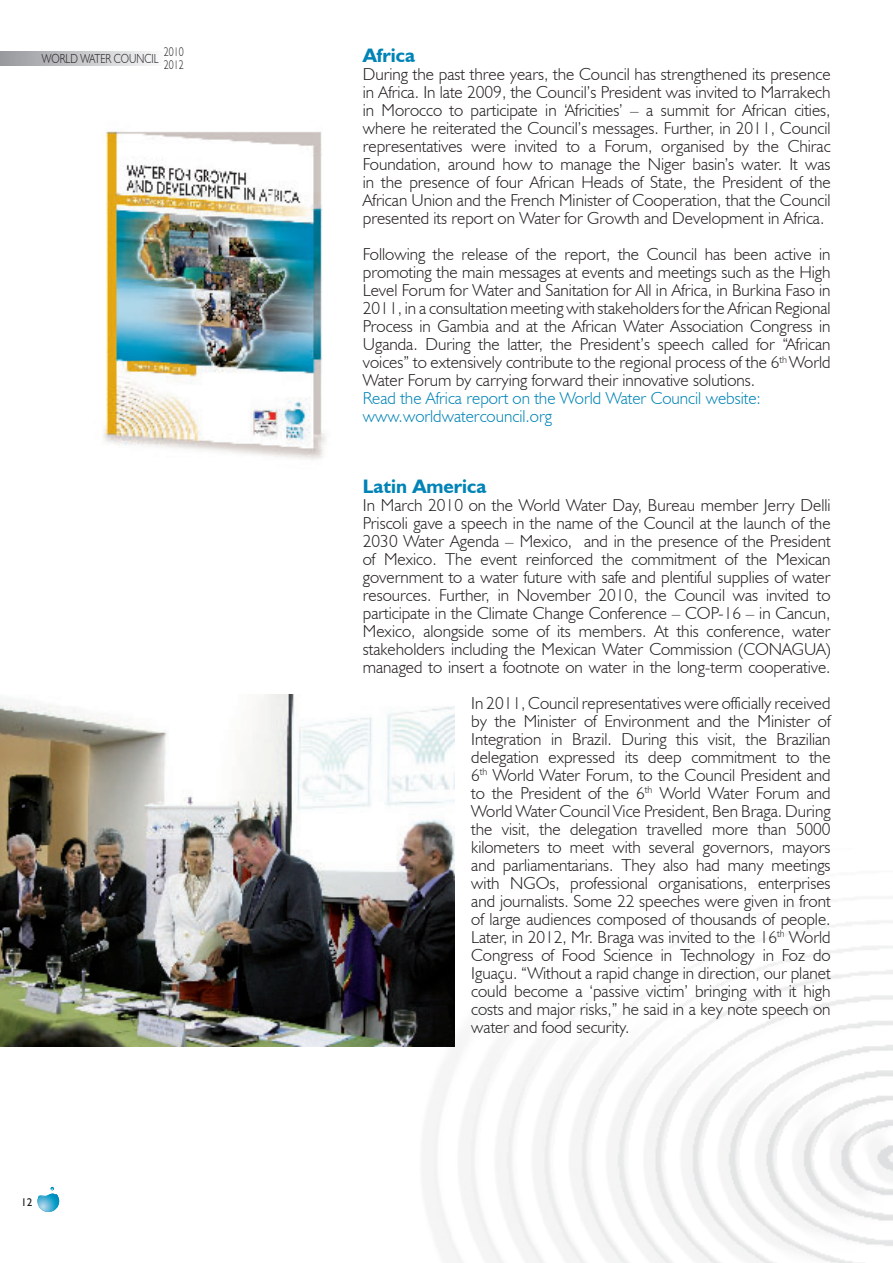
<style>
.page{position:relative;width:893px;height:1263px;background:#fff}
.page>*{position:absolute;margin:0;border:0;box-sizing:border-box;transform-origin:0 0}
.t1{font:700 19.5px "Humanist 521 BT";color:#0083b6}
.t2{font:300 17.25px/18px "Humanist 521 BT";color:#231f20;text-align:justify}
.t3{font:300 17.25px/18px "Humanist 521 BT";color:#0083b6}
.t4{font:300 13.05px "Humanist 521 BT";color:#231f20;scale:.79 1}
.t5{font:300 12.45px/13.2px "Humanist 521 BT";color:#231f20;scale:.79 1}
.t6{font:11.1px "Humanist 521 BT";color:#231f20}
</style>
<div class="page">
<img style="left:422px;top:849px;width:471px;height:414px">
<img style="left:104px;top:131px;width:222px;height:328px">
<svg style="left:37px;top:1187px;width:22px;height:25px"></svg>
<svg style="left:0;top:51px;width:154px;height:15px;background:#c4c5c8"></svg>
<img style="left:0;top:694px;width:454px;height:353px">
<p class="t4" style="left:42px;top:50px;width:149px">WORLD WATER COUNCIL</p>
<p class="t5" style="left:164px;top:45px;width:27px">2010<br>2012</p>
<p class="t6" style="left:21px;top:1195px;width:13px">12</p>
<p class="t1" style="left:363px;top:44px;width:54px">Africa</p>
<p class="t2" style="left:363px;top:65px;width:469px">During the past three years, the Council has strengthened its presence in Africa. In late 2009, the Council’s President was invited to Marrakech in Morocco to participate in ‘Africities’ – a summit for African cities, where he reiterated the Council’s messages. Further, in 2011, Council representatives were invited to a Forum, organised by the Chirac Foundation, around how to manage the Niger basin’s water. It was in the presence of four African Heads of State, the President of the African Union and the French Minister of Cooperation, that the Council presented its report on Water for Growth and Development in Africa.</p>
<p class="t2" style="left:363px;top:245px;width:469px">Following the release of the report, the Council has been active in promoting the main messages at events and meetings such as the High Level Forum for Water and Sanitation for All in Africa, in Burkina Faso in 2011, in a consultation meeting with stakeholders for the African Regional Process in Gambia and at the African Water Association Congress in Uganda. During the latter, the President’s speech called for “African voices” to extensively contribute to the regional process of the 6<sup>th</sup> World Water Forum by carrying forward their innovative solutions.</p>
<p class="t3" style="left:363px;top:389px;width:400px">Read the Africa report on the World Water Council website: www.worldwatercouncil.org</p>
<p class="t1" style="left:363px;top:474px;width:125px">Latin America</p>
<p class="t2" style="left:363px;top:496px;width:469px">In March 2010 on the World Water Day, Bureau member Jerry Delli Priscoli gave a speech in the name of the Council at the launch of the 2030 Water Agenda – Mexico, and in the presence of the President of Mexico. The event reinforced the commitment of the Mexican government to a water future with safe and plentiful supplies of water resources. Further, in November 2010, the Council was invited to participate in the Climate Change Conference – COP-16 – in Cancun, Mexico, alongside some of its members. At this conference, water stakeholders including the Mexican Water Commission (CONAGUA) managed to insert a footnote on water in the long-term cooperative.</p>
<p class="t2" style="left:471px;top:694px;width:361px">In 2011, Council representatives were officially received by the Minister of Environment and the Minister of Integration in Brazil. During this visit, the Brazilian delegation expressed its deep commitment to the 6<sup>th</sup> World Water Forum, to the Council President and to the President of the 6<sup>th</sup> World Water Forum and World Water Council Vice President, Ben Braga. During the visit, the delegation travelled more than 5000 kilometers to meet with several governors, mayors and parliamentarians. They also had many meetings with NGOs, professional organisations, enterprises and journalists. Some 22 speeches were given in front of large audiences composed of thousands of people.<br>Later, in 2012, Mr. Braga was invited to the 16<sup>th</sup> World Congress of Food Science in Technology in Foz do Iguaçu. “Without a rapid change in direction, our planet could become a ‘passive victim’ bringing with it high costs and major risks,” he said in a key note speech on water and food security.</p>
</div>
